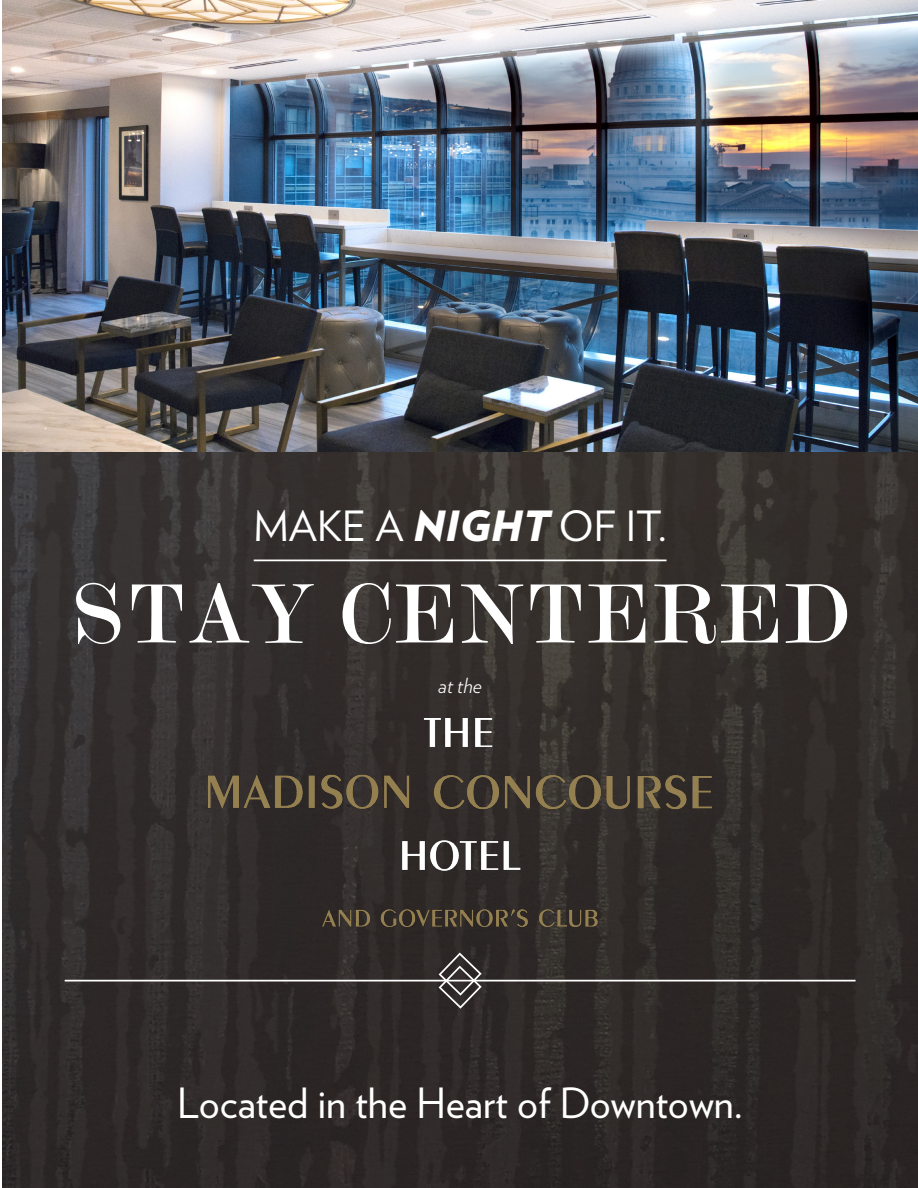
<style>
.page{position:relative;width:918px;height:1188px;background:#fff}
.page>*{position:absolute;margin:0;border:0;box-sizing:border-box;transform-origin:0 0}
.t1{font:86.7px "Modern 20 BT Roman B";color:#fff}
.t2{font:41.7px "Verlag";color:#fff}
.t3{font:italic 300 20.85px "Verlag";color:#fff}
.s1{font-weight:900;font-style:italic}
</style>
<div class="page">
<img style="left:2px;top:452px;width:916px;height:736px">
<img style="left:2px;top:0;width:916px;height:452px">
<img style="left:209px;top:719px;width:502px;height:208px">
<hr style="left:65px;top:980px;width:791px;height:1px;background:#fff">
<svg style="left:437px;top:951px;width:46px;height:59px;background:#514c4b"></svg>
<hr style="left:254px;top:560px;width:413px;height:1px;background:#fff">
<p class="t2" style="left:253px;top:494px;width:415px">MAKE A <span class="s1">NIGHT</span> OF IT.</p>
<p class="t1" style="left:69px;top:560px;width:783px">STAY CENTERED</p>
<p class="t3" style="left:438px;top:669px;width:45px">at the</p>
<p class="t2" style="left:177px;top:1071px;width:567px">Located in the Heart of Downtown.</p>
</div>
